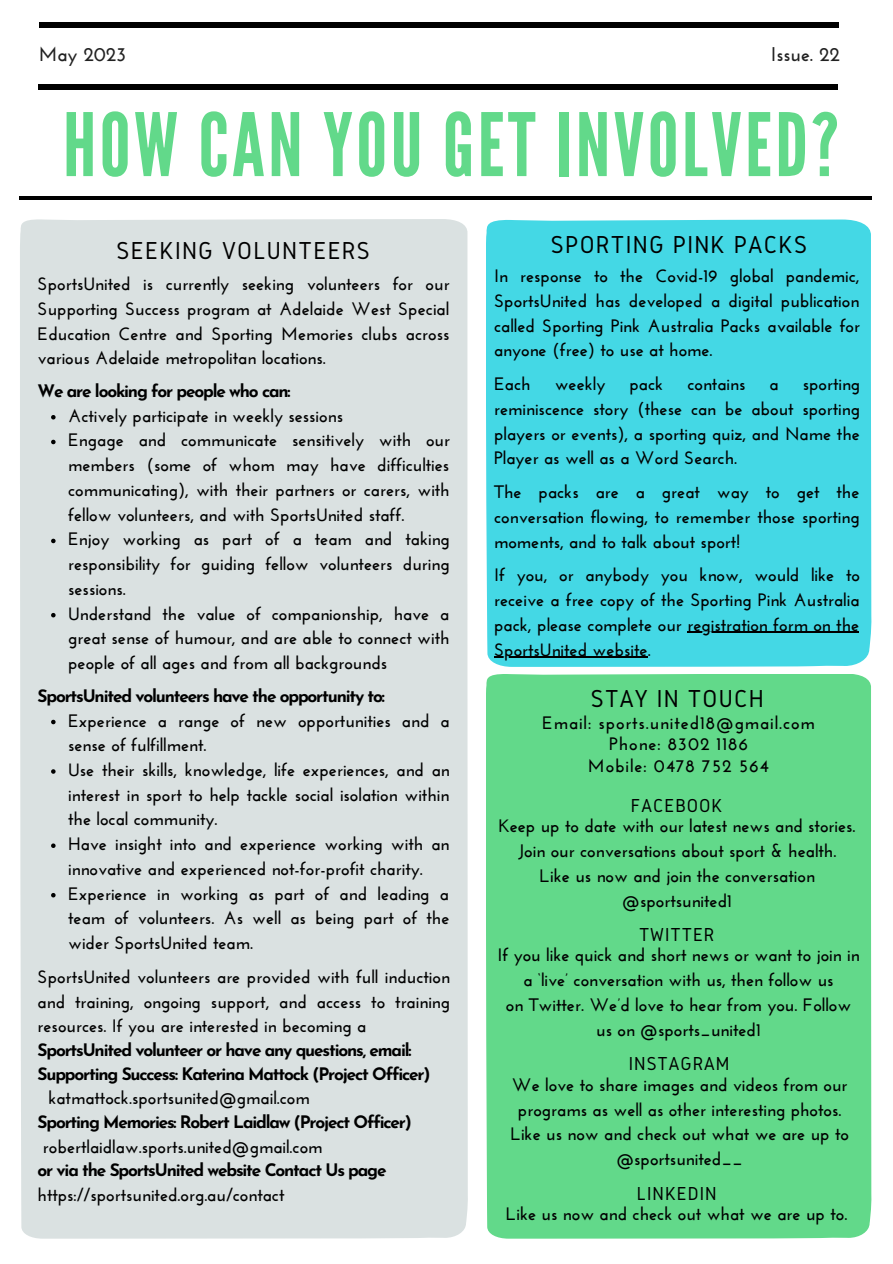
<style>
.page{position:relative;width:893px;height:1264px;background:#fff}
.page>*{position:absolute;margin:0;border:0;box-sizing:border-box;transform-origin:0 0}
.t1{font:87.15px "League Gothic";letter-spacing:.04em;color:#62d98a}
.t2{font:25.5px "Gidole";letter-spacing:.05em;color:#000}
.t3{font:700 19.8px "Josefin Sans";color:#222}
.t4{font:19.5px "Gidole";letter-spacing:.05em;color:#000}
.t5{font:700 18px/24.8px "Josefin Sans";color:#000;text-align:justify}
.t6{font:700 18px "Josefin Sans";letter-spacing:.05em;color:#000}
.t7{font:700 17.25px "Josefin Sans";letter-spacing:-.07em;color:#000}
</style>
<div class="page">
<div style="left:39px;top:22px;width:799px;height:5px;background:#000"></div>
<div style="left:38px;top:84px;width:800px;height:5px;background:#000"></div>
<hr style="left:20px;top:197px;width:851px;height:3px;background:#000">
<div style="left:486px;top:674px;width:385px;height:564px;background:#62d98a"></div>
<div style="left:20px;top:219px;width:448px;height:1019px;background:#dae1e1"></div>
<div style="left:486px;top:219px;width:385px;height:448px;background:#44d8e5"></div>
<svg style="left:51px;top:415px;width:5px;height:4px"></svg>
<svg style="left:51px;top:440px;width:5px;height:4px"></svg>
<svg style="left:51px;top:538px;width:5px;height:5px"></svg>
<svg style="left:51px;top:613px;width:5px;height:4px"></svg>
<svg style="left:51px;top:719px;width:5px;height:5px"></svg>
<svg style="left:51px;top:769px;width:5px;height:4px"></svg>
<svg style="left:51px;top:843px;width:5px;height:5px"></svg>
<svg style="left:51px;top:893px;width:5px;height:4px"></svg>
<hr style="left:687px;top:632px;width:172px;height:1px;background:#000">
<hr style="left:494px;top:656px;width:153px;height:1px;background:#000">
<p class="t3" style="left:39px;top:46px;width:89px">May 2023</p>
<p class="t3" style="left:770px;top:46px;width:70px">Issue. 22</p>
<p class="t1" style="left:63px;top:95px;width:777px">HOW CAN YOU GET INVOLVED?</p>
<p class="t2" style="left:116px;top:237px;width:255px">SEEKING VOLUNTEERS</p>
<p class="t5" style="left:38px;top:273px;width:413px">SportsUnited is currently seeking volunteers for our Supporting Success program at Adelaide West Special Education Centre and Sporting Memories clubs across various Adelaide metropolitan locations.</p>
<p class="t7" style="left:38px;top:384px;width:254px">We are looking for people who can:</p>
<p class="t5" style="left:68px;top:405px;width:276px">Actively participate in weekly sessions</p>
<p class="t5" style="left:68px;top:429px;width:383px">Engage and communicate sensitively with our members (some of whom may have difficulties communicating), with their partners or carers, with fellow volunteers, and with SportsUnited staff.</p>
<p class="t5" style="left:68px;top:528px;width:383px">Enjoy working as part of a team and taking responsibility for guiding fellow volunteers during sessions.</p>
<p class="t5" style="left:68px;top:603px;width:383px">Understand the value of companionship, have a great sense of humour, and are able to connect with people of all ages and from all backgrounds</p>
<p class="t5" style="left:68px;top:709px;width:383px">Experience a range of new opportunities and a sense of fulfillment.</p>
<p class="t5" style="left:68px;top:759px;width:383px">Use their skills, knowledge, life experiences, and an interest in sport to help tackle social isolation within the local community.</p>
<p class="t5" style="left:68px;top:833px;width:383px">Have insight into and experience working with an innovative and experienced not-for-profit charity.</p>
<p class="t5" style="left:68px;top:882px;width:383px">Experience in working as part of and leading a team of volunteers. As well as being part of the wider SportsUnited team.</p>
<p class="t7" style="left:38px;top:688px;width:349px">SportsUnited volunteers have the opportunity to:</p>
<p class="t5" style="left:38px;top:966px;width:414px">SportsUnited volunteers are provided with full induction and training, ongoing support, and access to training resources. If you are interested in becoming a</p>
<p class="t7" style="left:38px;top:1043px;width:375px">SportsUnited volunteer or have any questions, email:</p>
<p class="t7" style="left:38px;top:1066px;width:394px">Supporting Success: Katerina Mattock (Project Officer)</p>
<p class="t5" style="left:48px;top:1087px;width:263px">katmattock.sportsunited@gmail.com</p>
<p class="t7" style="left:38px;top:1115px;width:376px">Sporting Memories: Robert Laidlaw (Project Officer)</p>
<p class="t5" style="left:43px;top:1135px;width:281px">robertlaidlaw.sports.united@gmail.com</p>
<p class="t7" style="left:38px;top:1163px;width:350px">or via the SportsUnited website Contact Us page</p>
<p class="t5" style="left:38px;top:1184px;width:248px">https://sportsunited.org.au/contact</p>
<p class="t2" style="left:550px;top:230px;width:258px">SPORTING PINK PACKS</p>
<p class="t5" style="left:494px;top:265px;width:367px">In response to the Covid-19 global pandemic, SportsUnited has developed a digital publication called Sporting Pink Australia Packs available for anyone (free) to use at home.</p>
<p class="t5" style="left:494px;top:373px;width:38px">Each</p>
<p class="t5" style="left:554px;top:373px;width:52px">weekly</p>
<p class="t5" style="left:629px;top:373px;width:35px">pack</p>
<p class="t5" style="left:687px;top:373px;width:59px">contains</p>
<p class="t5" style="left:769px;top:373px;width:11px">a</p>
<p class="t5" style="left:494px;top:373px;width:367px;text-indent:308px">sporting reminiscence story (these can be about sporting players or events), a sporting quiz, and Name the Player as well as a Word Search.</p>
<p class="t5" style="left:494px;top:481px;width:367px">The packs are a great way to get the conversation flowing, to remember those sporting moments, and to talk about sport!</p>
<p class="t5" style="left:494px;top:564px;width:367px">If you, or anybody you know, would like to receive a free copy of the Sporting Pink Australia pack, please complete our registration form on the SportsUnited website.</p>
<p class="t2" style="left:590px;top:684px;width:175px">STAY IN TOUCH</p>
<p class="t6" style="left:542px;top:715px;width:274px">Email: sports.united18@gmail.com</p>
<p class="t6" style="left:609px;top:737px;width:140px">Phone: 8302 1186</p>
<p class="t6" style="left:588px;top:758px;width:182px">Mobile: 0478 752 564</p>
<p class="t4" style="left:630px;top:794px;width:93px">FACEBOOK</p>
<p class="t5" style="left:499px;top:815px;width:358px">Keep up to date with our latest news and stories.</p>
<p class="t5" style="left:518px;top:840px;width:320px">Join our conversations about sport &amp; health.</p>
<p class="t5" style="left:539px;top:865px;width:277px;text-align:center">Like us now and join the conversation @sportsunited1</p>
<p class="t4" style="left:639px;top:923px;width:77px">TWITTER</p>
<p class="t5" style="left:497px;top:944px;width:363px;text-align:center">If you like quick and short news or want to join in a ‘live’ conversation with us, then follow us</p>
<p class="t5" style="left:506px;top:994px;width:347px;text-align:center">on Twitter. We’d love to hear from you. Follow us on @sports_united1</p>
<p class="t4" style="left:629px;top:1052px;width:102px">INSTAGRAM</p>
<p class="t5" style="left:511px;top:1073px;width:337px;text-align:center">We love to share images and videos from our programs as well as other interesting photos.</p>
<p class="t5" style="left:510px;top:1123px;width:340px">Like us now and check out what we are up to</p>
<p class="t5" style="left:616px;top:1148px;width:128px">@sportsunited__</p>
<p class="t4" style="left:636px;top:1182px;width:81px">LINKEDIN</p>
<p class="t5" style="left:505px;top:1203px;width:343px">Like us now and check out what we are up to.</p>
</div>
